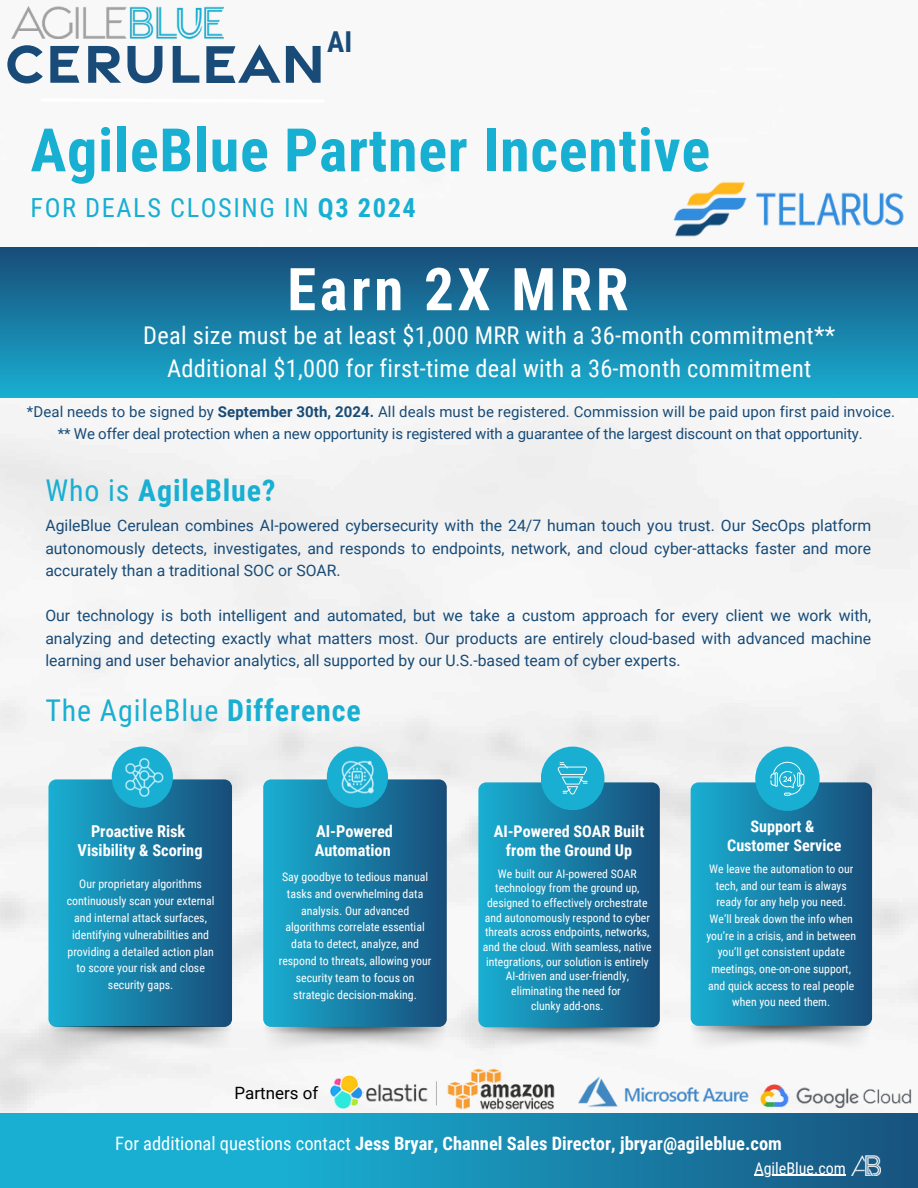
<style>
.page{position:relative;width:918px;height:1188px;background:#fff}
.page>*{position:absolute;margin:0;border:0;box-sizing:border-box;transform-origin:0 0}
.t1{font:700 60px "Roboto Condensed";letter-spacing:.015em;color:#17afd2}
.t2{font:700 59.1px "Roboto Condensed";letter-spacing:.06em;color:#fff}
.t3{font:30px "Roboto Condensed";letter-spacing:.03em;color:#19afd2}
.t4{font:700 30px "Roboto Condensed";letter-spacing:.03em;color:#19afd2}
.t5{font:700 28.8px "Roboto Condensed";color:#184b77}
.t6{font:26.4px "Roboto Condensed";letter-spacing:.06em;color:#17afd2}
.t7{font:24.45px/33.8px "Roboto Condensed";letter-spacing:.01em;color:#fff;text-align:center}
.t8{font:700 18.45px "Roboto Condensed";color:#fff}
.t9{font:16.95px "Roboto";color:#000}
.t10{font:700 16.35px/18.9px "Roboto Condensed";color:#fff}
.t11{font:700 16.2px/18.8px "Roboto Condensed";color:#fff;text-align:center}
.t12{font:16.05px "Roboto Condensed";color:#fff}
.t13{font:15.75px/22.5px "Roboto";color:#184b77;text-align:justify}
.t14{font:15px "Roboto";letter-spacing:-.01em;color:#184b77}
.t15{font:11.85px/16.8px "Roboto Condensed";color:#fff;text-align:center}
.t16{font:11.7px/14.7px "Roboto Condensed";color:#fff;text-align:center}
.s1{font-weight:700}
.s2{font-weight:400}
</style>
<div class="page">
<img style="left:0;top:6px;width:918px;height:1107px">
<svg style="left:0;top:1113px;width:918px;height:75px;background:#1990b6"></svg>
<img style="left:851px;top:1156px;width:29px;height:20px">
<svg style="left:39px;top:97px;width:287px;height:8px"></svg>
<img style="left:443px;top:1067px;width:116px;height:45px">
<img style="left:577px;top:1076px;width:165px;height:32px">
<img style="left:742px;top:1073px;width:176px;height:47px">
<img style="left:330px;top:1075px;width:35px;height:34px">
<img style="left:365px;top:1075px;width:72px;height:34px">
<div style="left:0;top:247px;width:918px;height:151px;background:linear-gradient(to bottom,#184b78,#19afd2)"></div>
<hr style="left:755px;top:1175px;width:91px;height:1px;background:#fff">
<svg style="left:7px;top:45px;width:36px;height:39px"></svg>
<svg style="left:50px;top:46px;width:29px;height:37px"></svg>
<svg style="left:88px;top:46px;width:33px;height:37px"></svg>
<svg style="left:127px;top:46px;width:35px;height:37px"></svg>
<svg style="left:173px;top:46px;width:26px;height:37px"></svg>
<svg style="left:206px;top:44px;width:115px;height:39px"></svg>
<img style="left:264px;top:1027px;width:183px;height:28px">
<svg style="left:263px;top:779px;width:184px;height:248px;background:#197ea5"></svg>
<div style="left:327px;top:747px;width:61px;height:61px;background:#19afd2;border-radius:50%"></div>
<img style="left:334px;top:751px;width:42px;height:49px">
<svg style="left:48px;top:779px;width:184px;height:248px;background:#197ea5"></svg>
<div style="left:112px;top:747px;width:61px;height:61px;background:#19afd2;border-radius:50%"></div>
<img style="left:49px;top:1027px;width:184px;height:28px">
<img style="left:120px;top:752px;width:44px;height:48px">
<img style="left:690px;top:1026px;width:181px;height:28px">
<svg style="left:691px;top:782px;width:181px;height:244px;background:#197da5"></svg>
<div style="left:755px;top:747px;width:65px;height:64px;background:#19afd2;border-radius:50%"></div>
<svg style="left:770px;top:762px;width:34px;height:34px"></svg>
<img style="left:480px;top:1026px;width:181px;height:28px">
<svg style="left:478px;top:782px;width:182px;height:245px;background:#197ea5"></svg>
<div style="left:541px;top:747px;width:64px;height:63px;background:#19afd2;border-radius:50%"></div>
<svg style="left:558px;top:762px;width:30px;height:33px"></svg>
<img style="left:12px;top:6px;width:211px;height:33px">
<img style="left:584px;top:128px;width:334px;height:162px">
<p class="t5" style="left:327px;top:25px;width:27px">AI</p>
<h1 class="t1" style="left:31px;top:116px;width:681px">AgileBlue Partner Incentive</h1>
<h5 class="t6" style="left:31px;top:192px;width:387px">FOR DEALS CLOSING IN <span class="s1">Q3 2024</span></h5>
<p class="t2" style="left:287px;top:255px;width:343px">Earn 2X MRR</p>
<p class="t7" style="left:143px;top:318px;width:693px">Deal size must be at least $1,000 MRR with a 36-month commitment**<br>Additional $1,000 for first-time deal with a 36-month commitment</p>
<p class="t14" style="left:27px;top:403px;width:870px">*Deal needs to be signed by <span class="s1">September 30th, 2024.</span> All deals must be registered. Commission will be paid upon first paid invoice.</p>
<p class="t14" style="left:58px;top:425px;width:806px">** We offer deal protection when a new opportunity is registered with a guarantee of the largest discount on that opportunity.</p>
<p class="t4" style="left:45px;top:473px;width:232px"><span class="s2">Who is</span> AgileBlue?</p>
<h3 class="t13" style="left:45px;top:514px;width:827px">AgileBlue Cerulean combines AI-powered cybersecurity with the 24/7 human touch you trust. Our SecOps platform autonomously detects, investigates, and responds to endpoints, network, and cloud cyber-attacks faster and more accurately than a traditional SOC or SOAR.</h3>
<p class="t13" style="left:45px;top:604px;width:827px">Our technology is both intelligent and automated, but we take a custom approach for every client we work with, analyzing and detecting exactly what matters most. Our products are entirely cloud-based with advanced machine learning and user behavior analytics, all supported by our U.S.-based team of cyber experts.</p>
<p class="t3" style="left:45px;top:694px;width:317px">The AgileBlue <span class="s1">Difference</span></p>
<p class="t10" style="left:91px;top:822px;width:96px">Proactive Risk</p>
<p class="t10" style="left:78px;top:841px;width:126px">Visibility &amp; Scoring</p>
<p class="t15" style="left:67px;top:876px;width:149px">Our proprietary algorithms continuously scan your external and internal attack surfaces, identifying vulnerabilities and providing a detailed action plan to score your risk and close security gaps.</p>
<p class="t10" style="left:315px;top:822px;width:80px">AI-Powered<br>Automation</p>
<p class="t11" style="left:494px;top:822px;width:152px">AI-Powered SOAR Built from the Ground Up</p>
<p class="t11" style="left:751px;top:817px;width:66px">Support &amp;</p>
<p class="t11" style="left:727px;top:836px;width:116px">Customer Service</p>
<p class="t15" style="left:279px;top:868px;width:154px">Say goodbye to tedious manual tasks and overwhelming data analysis. Our advanced algorithms correlate essential data to detect, analyze, and respond to threats, allowing your security team to focus on strategic decision-making.</p>
<p class="t16" style="left:483px;top:866px;width:170px">We built our AI-powered SOAR technology from the ground up, designed to effectively orchestrate and autonomously respond to cyber threats across endpoints, networks, and the cloud. With seamless, native integrations, our solution is entirely AI-driven and user-friendly, eliminating the need for</p>
<p class="t16" style="left:531px;top:998px;width:74px">clunky add-ons.</p>
<p class="t16" style="left:706px;top:861px;width:151px;line-height:16.6px">We leave the automation to our tech, and our team is always ready for any help you need.<br>We’ll break down the info when you’re in a crisis, and in between you’ll get consistent update meetings, one-on-one support, and quick access to real people when you need them.</p>
<p class="t9" style="left:235px;top:1084px;width:85px">Partners of</p>
<h3 class="t8" style="left:115px;top:1133px;width:668px"><span class="s2">For additional questions contact</span> Jess Bryar, Channel Sales Director, jbryar@agileblue.com</h3>
<h4 class="t12" style="left:755px;top:1159px;width:93px">AgileBlue.com</h4>
</div>
